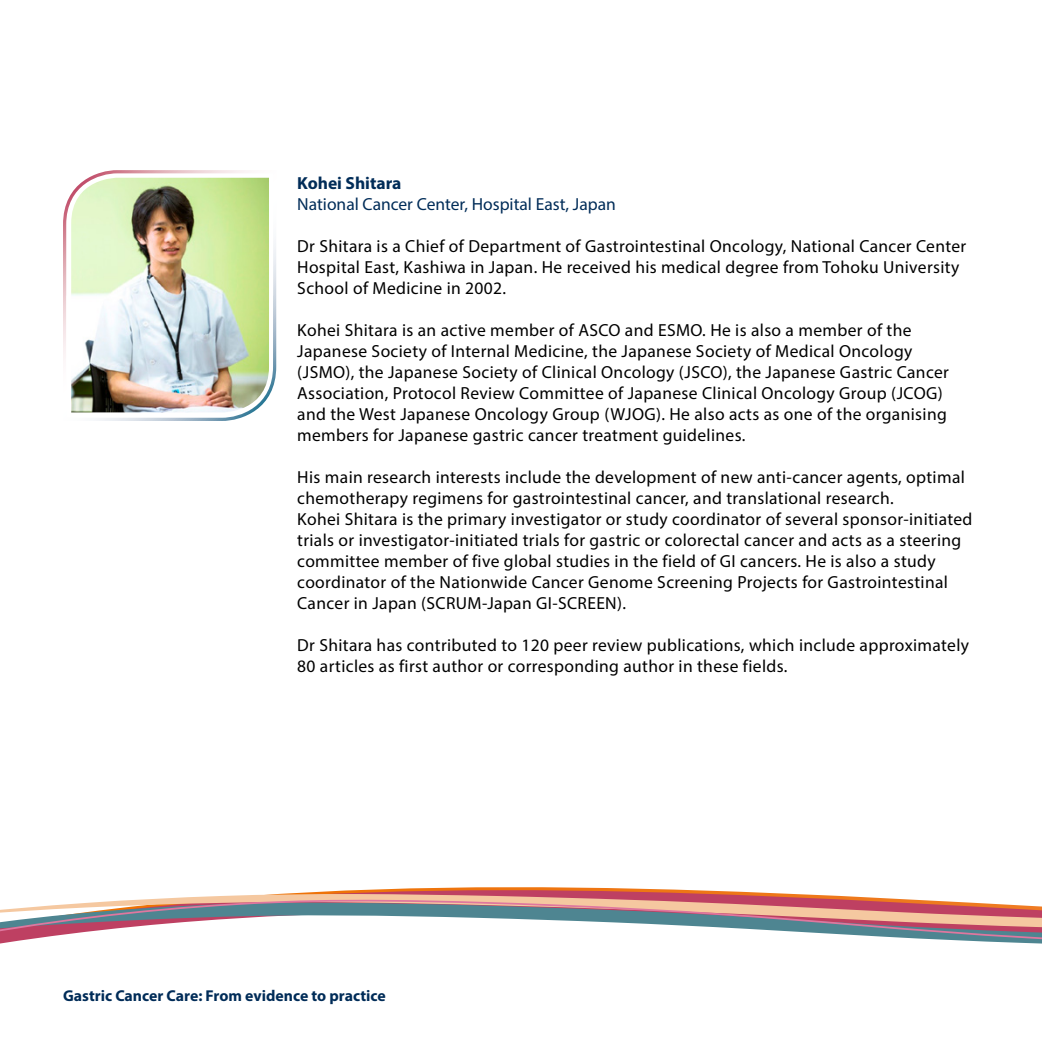
<style>
.page{position:relative;width:1042px;height:1042px;background:#fff}
.page>*{position:absolute;margin:0;border:0;box-sizing:border-box;transform-origin:0 0}
.t1{font:17.5px/21px "Myriad Pro";letter-spacing:.02em;color:#000}
.t2{font:17.5px "Myriad Pro";color:#002c58}
.t3{font:700 17.5px "Myriad Pro";color:#002c58}
.t4{font:700 15.75px "Myriad Pro";color:#002c58}
</style>
<div class="page">
<img style="left:63px;top:170px;width:213px;height:251px">
<svg style="left:0;top:887px;width:1042px;height:57px"></svg>
<p class="t3" style="left:297px;top:172px;width:106px">Kohei Shitara</p>
<p class="t2" style="left:297px;top:193px;width:320px">National Cancer Center, Hospital East, Japan</p>
<p class="t1" style="left:297px;top:235px;width:670px">Dr Shitara is a Chief of Department of Gastrointestinal Oncology, National Cancer Center<br>Hospital East, Kashiwa in Japan. He received his medical degree from Tohoku University<br>School of Medicine in 2002.</p>
<p class="t1" style="left:297px;top:319px;width:653px">Kohei Shitara is an active member of ASCO and ESMO. He is also a member of the Japanese Society of Internal Medicine, the Japanese Society of Medical Oncology (JSMO), the Japanese Society of Clinical Oncology (JSCO), the Japanese Gastric Cancer Association, Protocol Review Committee of Japanese Clinical Oncology Group (JCOG) and the West Japanese Oncology Group (WJOG). He also acts as one of the organising members for Japanese gastric cancer treatment guidelines.</p>
<p class="t1" style="left:297px;top:466px;width:677px">His main research interests include the development of new anti-cancer agents, optimal chemotherapy regimens for gastrointestinal cancer, and translational research.<br>Kohei Shitara is the primary investigator or study coordinator of several sponsor-initiated trials or investigator-initiated trials for gastric or colorectal cancer and acts as a steering committee member of five global studies in the field of GI cancers. He is also a study coordinator of the Nationwide Cancer Genome Screening Projects for Gastrointestinal Cancer in Japan (SCRUM-Japan GI-SCREEN).</p>
<p class="t1" style="left:297px;top:634px;width:673px">Dr Shitara has contributed to 120 peer review publications, which include approximately<br>80 articles as first author or corresponding author in these fields.</p>
<p class="t4" style="left:63px;top:985px;width:324px">Gastric Cancer Care: From evidence to practice</p>
</div>
